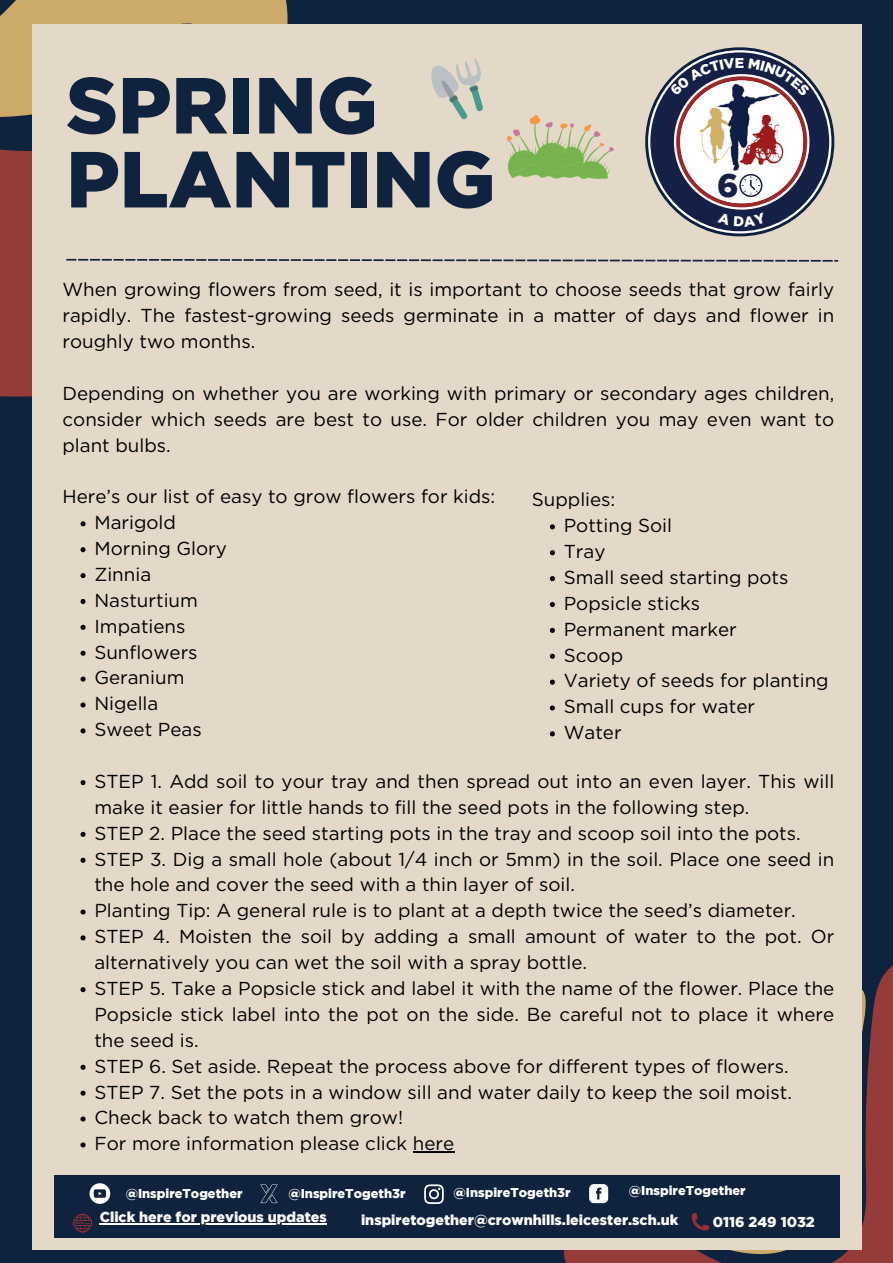
<style>
.page{position:relative;width:893px;height:1263px;background:#0f233e}
.page>*{position:absolute;margin:0;border:0;box-sizing:border-box;transform-origin:0 0}
.t1{font:900 79.35px/73.9px "Gotham";color:#0f233e}
.t2{font:900 32.55px "Gotham";color:#142046}
.t3{font:18.75px/25.9px "Gotham";color:#000;text-align:justify}
.t4{font:900 14.25px "Gotham";color:#fff}
.t5{font:900 14.1px "Gotham";color:#fff}
.t6{font:900 12.75px "Gotham";color:#fff}
</style>
<div class="page">
<div style="left:0;top:312px;width:32px;height:85px;background:#953b39"></div>
<svg style="left:0;top:0;width:295px;height:312px;background:#aa7d58"></svg>
<svg style="left:563px;top:947px;width:330px;height:316px;fill:#953b39"></svg>
<svg style="left:569px;top:973px;width:297px;height:281px"></svg>
<div style="left:32px;top:25px;width:829px;height:1225px;background:#e4d8c8"></div>
<div style="left:55px;top:1175px;width:785px;height:62px;background:#0f233e"></div>
<svg style="left:424px;top:1184px;width:20px;height:20px"></svg>
<svg style="left:589px;top:1184px;width:20px;height:20px"></svg>
<svg style="left:681px;top:1212px;width:123px;height:26px"></svg>
<svg style="left:70px;top:1214px;width:22px;height:24px"></svg>
<svg style="left:90px;top:1183px;width:21px;height:21px"></svg>
<svg style="left:260px;top:1184px;width:18px;height:20px"></svg>
<svg style="left:80px;top:521px;width:6px;height:5px"></svg>
<svg style="left:80px;top:547px;width:6px;height:5px"></svg>
<svg style="left:80px;top:573px;width:6px;height:5px"></svg>
<svg style="left:80px;top:599px;width:6px;height:5px"></svg>
<svg style="left:80px;top:625px;width:6px;height:5px"></svg>
<svg style="left:80px;top:651px;width:6px;height:5px"></svg>
<svg style="left:80px;top:676px;width:6px;height:6px"></svg>
<svg style="left:80px;top:702px;width:6px;height:5px"></svg>
<svg style="left:80px;top:728px;width:6px;height:5px"></svg>
<svg style="left:80px;top:780px;width:6px;height:5px"></svg>
<svg style="left:80px;top:832px;width:6px;height:5px"></svg>
<svg style="left:80px;top:858px;width:6px;height:5px"></svg>
<svg style="left:80px;top:909px;width:6px;height:5px"></svg>
<svg style="left:80px;top:935px;width:6px;height:5px"></svg>
<svg style="left:80px;top:987px;width:6px;height:5px"></svg>
<svg style="left:80px;top:1065px;width:6px;height:5px"></svg>
<svg style="left:80px;top:1090px;width:6px;height:6px"></svg>
<svg style="left:80px;top:1116px;width:6px;height:5px"></svg>
<svg style="left:80px;top:1142px;width:6px;height:5px"></svg>
<hr style="left:413px;top:1151px;width:41px;height:2px;background:#000">
<hr style="left:100px;top:1223px;width:227px;height:1px;background:#fff">
<svg style="left:550px;top:524px;width:5px;height:5px"></svg>
<svg style="left:550px;top:550px;width:5px;height:5px"></svg>
<svg style="left:550px;top:576px;width:5px;height:5px"></svg>
<svg style="left:550px;top:602px;width:5px;height:5px"></svg>
<svg style="left:550px;top:628px;width:5px;height:5px"></svg>
<svg style="left:550px;top:654px;width:5px;height:5px"></svg>
<svg style="left:550px;top:680px;width:5px;height:5px"></svg>
<svg style="left:550px;top:705px;width:5px;height:5px"></svg>
<svg style="left:550px;top:731px;width:5px;height:5px"></svg>
<svg style="left:66px;top:50px;width:772px;height:212px"></svg>
<h5 class="t1" style="left:66px;top:74px;width:431px">SPRING<br>PLANTING</h5>
<h3 class="t5" style="left:735px;top:57px;width:11px">E</h3>
<h2 class="t2" style="left:717px;top:173px;width:23px">6</h2>
<p class="t3" style="left:62px;top:278px;width:773px">When growing flowers from seed, it is important to choose seeds that grow fairly rapidly. The fastest-growing seeds germinate in a matter of days and flower in roughly two months.</p>
<p class="t3" style="left:62px;top:381px;width:773px">Depending on whether you are working with primary or secondary ages children, consider which seeds are best to use. For older children you may even want to plant bulbs.</p>
<p class="t3" style="left:62px;top:485px;width:434px">Here’s our list of easy to grow flowers for kids:</p>
<p class="t3" style="left:94px;top:511px;width:83px">Marigold</p>
<h3 class="t3" style="left:94px;top:536px;width:134px">Morning Glory</h3>
<p class="t3" style="left:94px;top:562px;width:58px">Zinnia</p>
<p class="t3" style="left:94px;top:588px;width:105px">Nasturtium</p>
<p class="t3" style="left:94px;top:614px;width:93px">Impatiens</p>
<p class="t3" style="left:94px;top:640px;width:105px">Sunflowers</p>
<p class="t3" style="left:94px;top:666px;width:92px">Geranium</p>
<p class="t3" style="left:94px;top:692px;width:66px">Nigella</p>
<p class="t3" style="left:94px;top:718px;width:109px">Sweet Peas</p>
<p class="t3" style="left:94px;top:769px;width:741px">STEP 1. Add soil to your tray and then spread out into an even layer. This will make it easier for little hands to fill the seed pots in the following step.</p>
<p class="t3" style="left:94px;top:821px;width:708px">STEP 2. Place the seed starting pots in the tray and scoop soil into the pots.</p>
<p class="t3" style="left:94px;top:847px;width:741px">STEP 3. Dig a small hole (about 1/4 inch or 5mm) in the soil. Place one seed in the hole and cover the seed with a thin layer of soil.</p>
<p class="t3" style="left:94px;top:899px;width:703px">Planting Tip: A general rule is to plant at a depth twice the seed’s diameter.</p>
<p class="t3" style="left:94px;top:925px;width:741px">STEP 4. Moisten the soil by adding a small amount of water to the pot. Or alternatively you can wet the soil with a spray bottle.</p>
<p class="t3" style="left:94px;top:976px;width:741px">STEP 5. Take a Popsicle stick and label it with the name of the flower. Place the Popsicle stick label into the pot on the side. Be careful not to place it where the seed is.</p>
<h5 class="t3" style="left:94px;top:1054px;width:696px">STEP 6. Set aside. Repeat the process above for different types of flowers.</h5>
<p class="t3" style="left:94px;top:1080px;width:699px">STEP 7. Set the pots in a window sill and water daily to keep the soil moist.</p>
<h5 class="t3" style="left:94px;top:1106px;width:310px">Check back to watch them grow!</h5>
<p class="t3" style="left:94px;top:1132px;width:361px">For more information please click here</p>
<h5 class="t3" style="left:532px;top:488px;width:85px">Supplies:</h5>
<p class="t3" style="left:564px;top:514px;width:110px">Potting Soil</p>
<p class="t3" style="left:564px;top:539px;width:43px">Tray</p>
<p class="t3" style="left:564px;top:565px;width:226px">Small seed starting pots</p>
<p class="t3" style="left:564px;top:591px;width:138px">Popsicle sticks</p>
<p class="t3" style="left:564px;top:617px;width:174px">Permanent marker</p>
<p class="t3" style="left:564px;top:643px;width:61px">Scoop</p>
<p class="t3" style="left:564px;top:669px;width:266px">Variety of seeds for planting</p>
<h4 class="t3" style="left:564px;top:695px;width:193px">Small cups for water</h4>
<p class="t3" style="left:564px;top:721px;width:59px">Water</p>
<p class="t6" style="left:453px;top:1187px;width:119px">@InspireTogeth3r</p>
<p class="t6" style="left:629px;top:1186px;width:118px">@InspireTogether</p>
<p class="t6" style="left:459px;top:1189px;width:119px">@InspireTogeth3r</p>
<p class="t6" style="left:634px;top:1188px;width:118px">@InspireTogether</p>
<p class="t4" style="left:713px;top:1217px;width:104px">0116 249 1032</p>
<p class="t6" style="left:126px;top:1188px;width:118px">@InspireTogether</p>
<p class="t6" style="left:288px;top:1189px;width:119px">@InspireTogeth3r</p>
<p class="t4" style="left:361px;top:1215px;width:319px">inspiretogether@crownhills.leicester.sch.uk</p>
<p class="t6" style="left:131px;top:1190px;width:118px">@InspireTogether</p>
<p class="t6" style="left:294px;top:1191px;width:119px">@InspireTogeth3r</p>
<p class="t4" style="left:95px;top:1219px;width:229px">Click here for previous updates</p>
<p class="t4" style="left:367px;top:1219px;width:319px">inspiretogether@crownhills.leicester.sch.uk</p>
<p class="t4" style="left:100px;top:1211px;width:229px">Click here for previous updates</p>
<p class="t4" style="left:718px;top:1218px;width:104px">0116 249 1032</p>
</div>
